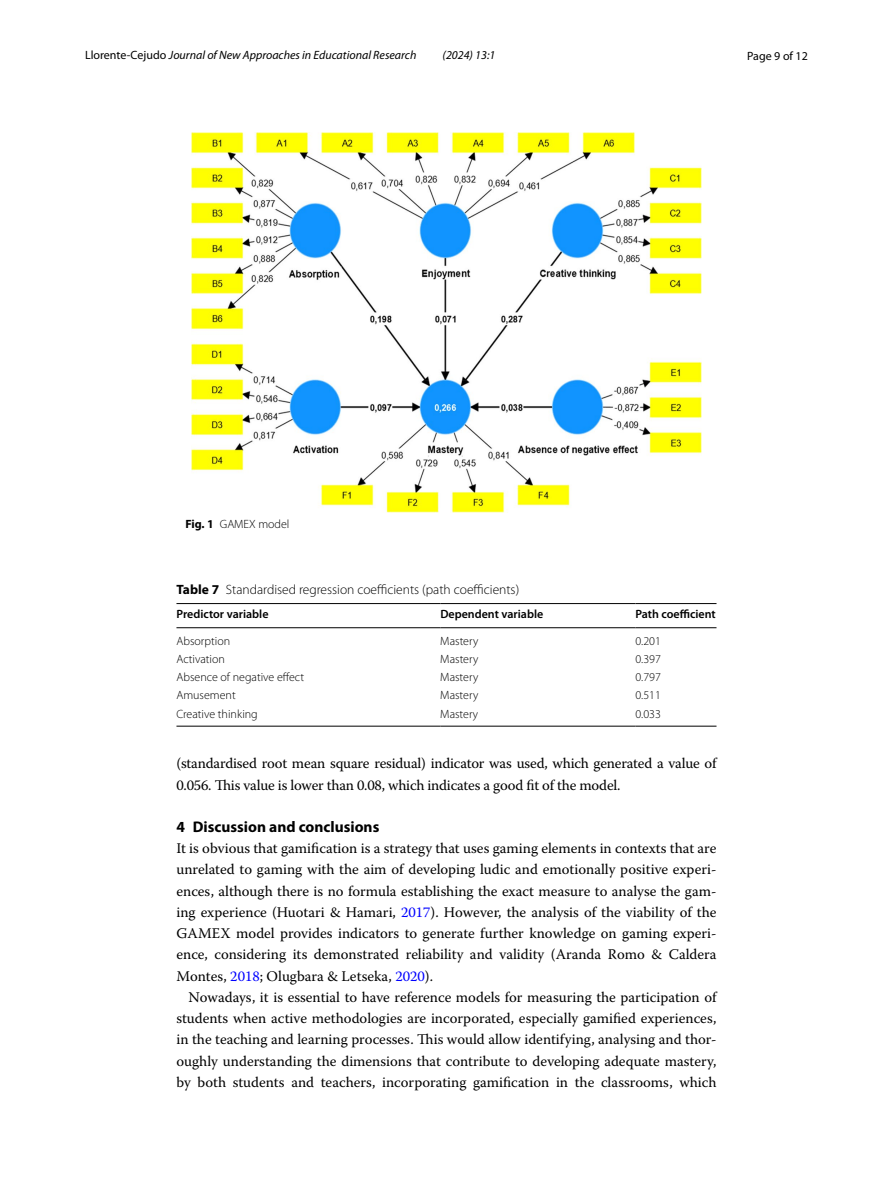
<style>
.page{position:relative;width:893px;height:1187px;background:#fff}
.page>*{position:absolute;margin:0;border:0;box-sizing:border-box;transform-origin:0 0}
.t1{font:700 15.45px "Myriad Pro";color:#000}
.t2{font:14.7px/21.3px "Warnock Pro";letter-spacing:-.005em;color:#000;text-align:justify}
.t3{font:300 13.5px "Myriad Pro";color:#000}
.t4{font:300 12px "Myriad Pro";color:#000}
.t5{font:italic 12px "Myriad Pro";color:#000}
.t6{font:600 12px "Myriad Pro";color:#000}
.t7{font:12px "Myriad Pro";color:#000}
.s1{font-style:normal}
.s2{font-weight:700}
.s3{color:#00f}
</style>
<div class="page">
<img style="left:191px;top:133px;width:511px;height:379px">
<hr style="left:176px;top:603px;width:264px;height:1px;background:#000">
<hr style="left:176px;top:627px;width:264px;height:1px;background:#000">
<hr style="left:440px;top:603px;width:195px;height:1px;background:#000">
<hr style="left:440px;top:627px;width:195px;height:1px;background:#000">
<hr style="left:635px;top:603px;width:81px;height:1px;background:#000">
<hr style="left:635px;top:627px;width:81px;height:1px;background:#000">
<hr style="left:176px;top:725px;width:264px;height:1px;background:#000">
<hr style="left:440px;top:725px;width:195px;height:1px;background:#000">
<hr style="left:635px;top:725px;width:81px;height:1px;background:#000">
<p class="t5" style="left:85px;top:48px;width:333px"><span class="s1">Llorente‑Cejudo</span> Journal of New Approaches in Educational Research</p>
<p class="t5" style="left:443px;top:48px;width:54px">(2024) 13:1</p>
<p class="t7" style="left:747px;top:48px;width:62px">Page 9 of 12</p>
<p class="t4" style="left:185px;top:517px;width:106px"><span class="s2">Fig. 1</span> GAMEX model</p>
<p class="t3" style="left:176px;top:581px;width:344px"><span class="s2">Table 7</span> Standardised regression coefficients (path coefficients)</p>
<p class="t6" style="left:176px;top:606px;width:94px">Predictor variable</p>
<p class="t6" style="left:440px;top:606px;width:104px">Dependent variable</p>
<p class="t6" style="left:635px;top:606px;width:82px">Path coefficient</p>
<p class="t4" style="left:176px;top:634px;width:55px">Absorption</p>
<p class="t4" style="left:440px;top:634px;width:39px">Mastery</p>
<p class="t4" style="left:635px;top:634px;width:27px">0.201</p>
<p class="t4" style="left:176px;top:652px;width:50px">Activation</p>
<p class="t4" style="left:440px;top:652px;width:39px">Mastery</p>
<p class="t4" style="left:635px;top:652px;width:27px">0.397</p>
<p class="t4" style="left:176px;top:670px;width:129px">Absence of negative effect</p>
<p class="t4" style="left:440px;top:670px;width:39px">Mastery</p>
<p class="t4" style="left:635px;top:670px;width:27px">0.797</p>
<p class="t4" style="left:176px;top:688px;width:61px">Amusement</p>
<p class="t4" style="left:440px;top:688px;width:39px">Mastery</p>
<p class="t4" style="left:635px;top:688px;width:27px">0.511</p>
<p class="t4" style="left:176px;top:707px;width:83px">Creative thinking</p>
<p class="t4" style="left:440px;top:707px;width:39px">Mastery</p>
<p class="t4" style="left:635px;top:707px;width:27px">0.033</p>
<p class="t2" style="left:176px;top:752px;width:541px">(standardised root mean square residual) indicator was used, which generated a value of<br>0.056. This value is lower than 0.08, which indicates a good fit of the model.</p>
<p class="t1" style="left:176px;top:816px;width:204px">4 Discussion and conclusions</p>
<p class="t2" style="left:176px;top:837px;width:542px">It is obvious that gamification is a strategy that uses gaming elements in contexts that are unrelated to gaming with the aim of developing ludic and emotionally positive experi&shy;ences, although there is no formula establishing the exact measure to analyse the gam&shy;ing experience (Huotari &amp; Hamari, <span class="s3">2017</span>). However, the analysis of the viability of the GAMEX model provides indicators to generate further knowledge on gaming experi&shy;ence, considering its demonstrated reliability and validity (Aranda Romo &amp; Caldera Montes, <span class="s3">2018</span>; Olugbara &amp; Letseka, <span class="s3">2020</span>).</p>
<p class="t2" style="left:176px;top:986px;width:542px;text-indent:12px">Nowadays, it is essential to have reference models for measuring the participation of students when active methodologies are incorporated, especially gamified experiences, in the teaching and learning processes. This would allow identifying, analysing and thor&shy;oughly understanding the dimensions that contribute to developing adequate mastery, by both students and teachers, incorporating gamification in the classrooms, which</p>
</div>
